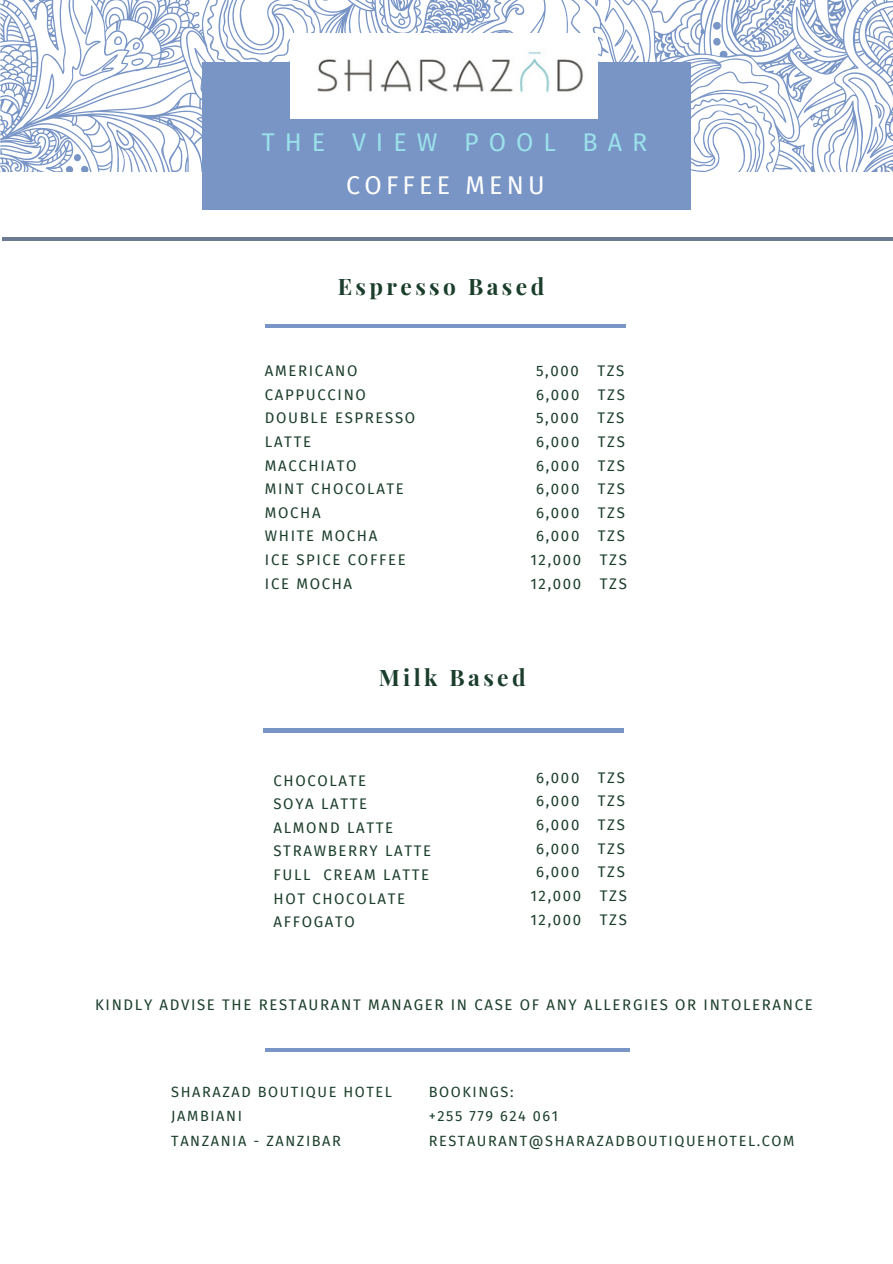
<style>
.page{position:relative;width:893px;height:1264px;background:#fff}
.page>*{position:absolute;margin:0;border:0;box-sizing:border-box;transform-origin:0 0}
.t1{font:25.05px "Fira Sans";letter-spacing:.4em;color:#9be1eb}
.t2{font:25.05px "Fira Sans";letter-spacing:.17em;color:#fff}
.t3{font:700 22.65px "Playfair Display";letter-spacing:.15em;color:#1b3e2c}
.t4{font:15px/23.5px "Fira Sans";letter-spacing:.11em;color:#1b3e2c}
.t5{font:14.55px/24.8px "Fira Sans";letter-spacing:.11em;color:#1b3e2c}
</style>
<div class="page">
<svg style="left:0;top:0;width:892px;height:171px"></svg>
<svg style="left:387px;top:0;width:128px;height:29px"></svg>
<hr style="left:3px;top:237px;width:889px;height:3px;background:#6c7a92">
<div style="left:202px;top:62px;width:488px;height:147px;background:#7895c6"></div>
<img style="left:290px;top:33px;width:307px;height:86px">
<hr style="left:265px;top:324px;width:360px;height:4px;background:#7895c6">
<hr style="left:263px;top:728px;width:361px;height:4px;background:#7895c6">
<hr style="left:265px;top:1048px;width:364px;height:3px;background:#7895c6">
<h1 class="t1" style="left:262px;top:128px;width:387px">THE VIEW POOL BAR</h1>
<h1 class="t2" style="left:346px;top:171px;width:200px">COFFEE MENU</h1>
<h2 class="t3" style="left:338px;top:270px;width:208px">Espresso Based</h2>
<p class="t4" style="left:265px;top:359px;width:152px">AMERICANO<br>CAPPUCCINO<br>DOUBLE ESPRESSO<br>LATTE<br>MACCHIATO<br>MINT CHOCOLATE<br>MOCHA<br>WHITE MOCHA<br>ICE SPICE COFFEE<br>ICE MOCHA</p>
<p class="t4" style="left:530px;top:359px;width:98px;text-align:center">5,000 TZS<br>6,000 TZS<br>5,000 TZS<br>6,000 TZS<br>6,000 TZS<br>6,000 TZS<br>6,000 TZS<br>6,000 TZS<br>12,000 TZS<br>12,000 TZS</p>
<h2 class="t3" style="left:378px;top:661px;width:148px">Milk Based</h2>
<p class="t4" style="left:273px;top:768px;width:159px">CHOCOLATE<br>SOYA LATTE<br>ALMOND LATTE<br>STRAWBERRY LATTE<br>FULL CREAM LATTE<br>HOT CHOCOLATE<br>AFFOGATO</p>
<p class="t4" style="left:530px;top:766px;width:98px;text-align:center">6,000 TZS<br>6,000 TZS<br>6,000 TZS<br>6,000 TZS<br>6,000 TZS<br>12,000 TZS<br>12,000 TZS</p>
<p class="t4" style="left:95px;top:992px;width:719px">KINDLY ADVISE THE RESTAURANT MANAGER IN CASE OF ANY ALLERGIES OR INTOLERANCE</p>
<p class="t5" style="left:171px;top:1079px;width:222px">SHARAZAD BOUTIQUE HOTEL<br>JAMBIANI<br>TANZANIA - ZANZIBAR</p>
<p class="t5" style="left:428px;top:1079px;width:367px">BOOKINGS:<br>+255 779 624 061<br>RESTAURANT@SHARAZADBOUTIQUEHOTEL.COM</p>
</div>
